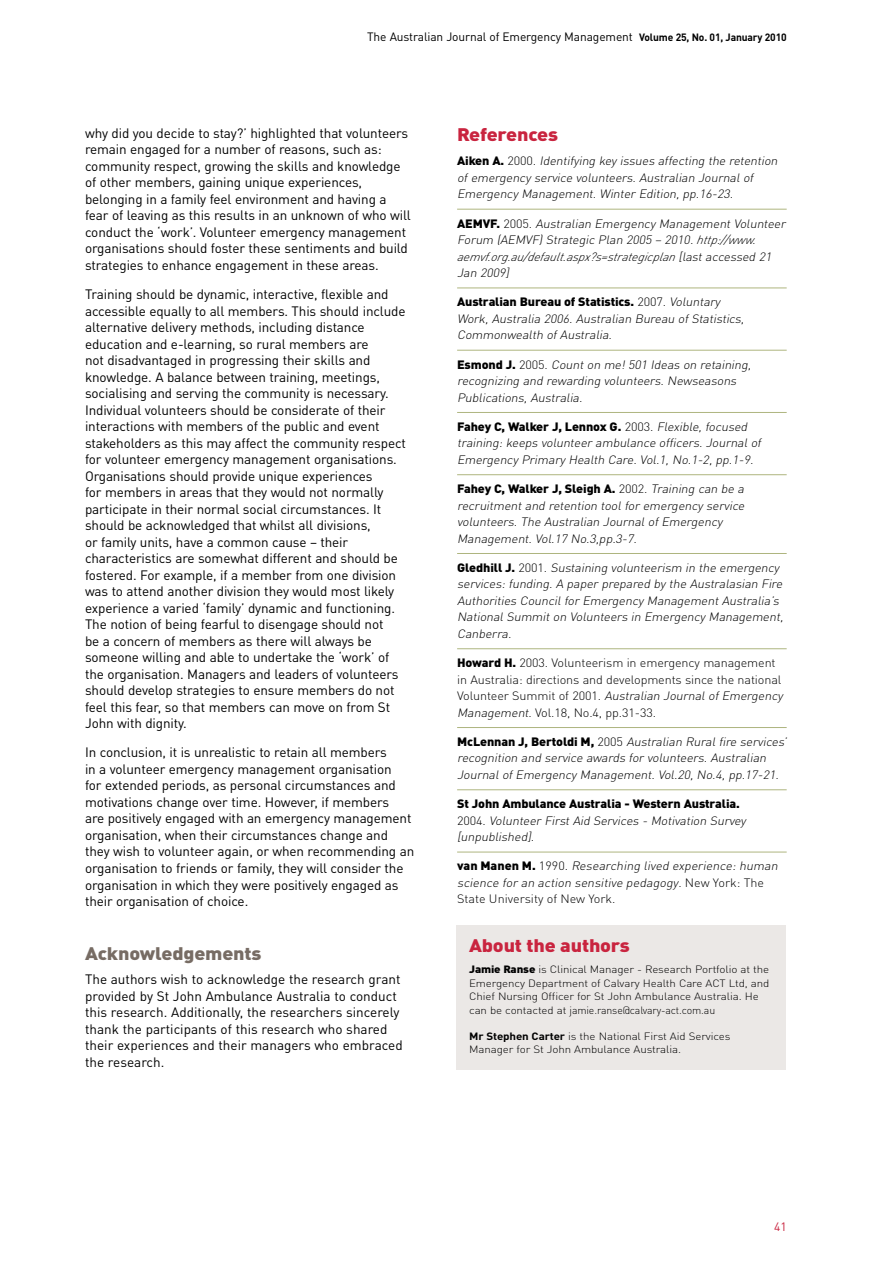
<style>
.page{position:relative;width:893px;height:1263px;background:#fff}
.page>*{position:absolute;margin:0;border:0;box-sizing:border-box;transform-origin:0 0}
.Red_Sub_Heading{font:900 18px "DINOT";letter-spacing:-.01em;color:#c9243f;scale:1.1 1}
.Grey_Sub_Heading{font:900 18px "DINOT";letter-spacing:-.01em;color:#776c64;scale:1.1 1}
.Body_Text{font:13.5px/16.5px "DINOT";letter-spacing:-.01em;color:#000}
.Ref_Line_below{font:italic 300 12px/16.5px "DINOT";color:#000;scale:1.05 1}
.Ref_Line_below-2{font:300 12px/16.5px "DINOT";letter-spacing:-.01em;color:#000;scale:1.05 1}
.t1{font:12px "DINOT";letter-spacing:-.01em;color:#000}
.t2{font:12px "DINOT";color:#c9243f}
.t3{font:300 10.5px/13.5px "DINOT";letter-spacing:-.01em;color:#000;scale:1.1 1}
.s1{font-weight:700;font-size:10.5px}
.s2{font-weight:900;font-style:normal}
.s3{font-style:normal}
.s4{font-style:inherit}
.s5{font-weight:900}
.s6{font-style:italic}
.s7{font-weight:700}
</style>
<div class="page">
<hr style="left:457px;top:209px;width:330px;height:1px;background:#aeb57f">
<hr style="left:457px;top:288px;width:330px;height:1px;background:#aeb57f">
<hr style="left:457px;top:350px;width:330px;height:1px;background:#aeb57f">
<hr style="left:457px;top:412px;width:330px;height:1px;background:#aeb57f">
<hr style="left:457px;top:474px;width:330px;height:1px;background:#aeb57f">
<hr style="left:457px;top:553px;width:330px;height:1px;background:#aeb57f">
<hr style="left:457px;top:648px;width:330px;height:1px;background:#aeb57f">
<hr style="left:457px;top:727px;width:330px;height:1px;background:#aeb57f">
<hr style="left:457px;top:789px;width:330px;height:1px;background:#aeb57f">
<hr style="left:457px;top:852px;width:330px;height:1px;background:#aeb57f">
<div style="left:456px;top:926px;width:330px;height:144px;background:#ebe8e6"></div>
<p class="t1" style="left:367px;top:29px;width:421px">The Australian Journal of Emergency Management <span class="s1">Volume 25, No. 01, January 2010</span></p>
<p class="Body_Text" style="left:85px;top:125px;width:327px">why did you decide to stay?’ highlighted that volunteers remain engaged for a number of reasons, such as: community respect, growing the skills and knowledge of other members, gaining unique experiences, belonging in a family feel environment and having a fear of leaving as this results in an unknown of who will conduct the ‘work’. Volunteer emergency management organisations should foster these sentiments and build strategies to enhance engagement in these areas.</p>
<p class="Body_Text" style="left:85px;top:286px;width:323px">Training should be dynamic, interactive, flexible and accessible equally to all members. This should include alternative delivery methods, including distance education and e-learning, so rural members are<br>not disadvantaged in progressing their skills and knowledge. A balance between training, meetings, socialising and serving the community is necessary.<br>Individual volunteers should be considerate of their interactions with members of the public and event stakeholders as this may affect the community respect for volunteer emergency management organisations.<br>Organisations should provide unique experiences<br>for members in areas that they would not normally participate in their normal social circumstances. It should be acknowledged that whilst all divisions,<br>or family units, have a common cause – their characteristics are somewhat different and should be fostered. For example, if a member from one division was to attend another division they would most likely experience a varied ‘family’ dynamic and functioning.<br>The notion of being fearful to disengage should not<br>be a concern of members as there will always be someone willing and able to undertake the ‘work’ of the organisation. Managers and leaders of volunteers should develop strategies to ensure members do not feel this fear, so that members can move on from St John with dignity.</p>
<p class="Body_Text" style="left:85px;top:744px;width:331px">In conclusion, it is unrealistic to retain all members<br>in a volunteer emergency management organisation<br>for extended periods, as personal circumstances and motivations change over time. However, if members<br>are positively engaged with an emergency management organisation, when their circumstances change and they wish to volunteer again, or when recommending an organisation to friends or family, they will consider the organisation in which they were positively engaged as their organisation of choice.</p>
<p class="Grey_Sub_Heading" style="left:85px;top:942px;width:162px">Acknowledgements</p>
<p class="Body_Text" style="left:85px;top:971px;width:319px">The authors wish to acknowledge the research grant provided by St John Ambulance Australia to conduct this research. Additionally, the researchers sincerely thank the participants of this research who shared their experiences and their managers who embraced the research.</p>
<p class="Red_Sub_Heading" style="left:457px;top:123px;width:93px">References</p>
<p class="Ref_Line_below" style="left:457px;top:153px;width:309px"><span class="s2">Ai ke n A.</span> <span class="s3">2 0 0 0</span> .Identifying key issues affecting the retention ofemergency service volunteers.Australian Journalof<br>Emergency Management.Winter Edition,pp.16-23.</p>
<p class="Ref_Line_below" style="left:457px;top:215px;width:317px"><span class="s2">AE MVF.</span> <span class="s3">2 0 0 5 .</span> Australian Emergency ManagementVolunteer Forum (AEMVF)Strategic Plan 2005 – 2010.<span class="s4">http ://www. aemvf.org.au/default.aspx?s=strategicplan</span> [lastaccessed 21<br>Jan 2009]</p>
<p class="Ref_Line_below" style="left:457px;top:294px;width:277px"><span class="s2">Australian Bureau of Statistics.</span> <span class="s3">2007.</span> Voluntary<br>Work,Australia 2006.Australian Bureau ofStatistics,<br>Commonwealth ofAustralia.</p>
<p class="Ref_Line_below" style="left:457px;top:356px;width:284px"><span class="s2">Esmond J .</span> <span class="s3">2 0 0 5 .</span> Counton me!501 Ideas on retaining, recognizing and rewarding volunteers.Newseasons<br>Publications,Australia.</p>
<p class="Ref_Line_below" style="left:457px;top:418px;width:293px"><span class="s2">Fahey C, Walker J, Lennox G.</span> <span class="s3">2003.</span> Flexible,focused training:keeps volunteer ambulance officers.Journalof<br>Emergency Primary Health Care.Vol.1,No.1-2,pp.1-9.</p>
<p class="Ref_Line_below" style="left:457px;top:480px;width:278px"><span class="s2">Fahey C, Walker J, Sleigh A.</span> <span class="s3">2002.</span> Training can be a recruitmentand retention toolfor emergency service volunteers.The Australian JournalofEmergency Management.Vol.17 No.3,pp.3-7.</p>
<p class="Ref_Line_below" style="left:457px;top:559px;width:315px"><span class="s2">Gled h i ll J .</span> <span class="s3">2 0 0 1 .</span> Sustaining volunteerism in the emergency services:funding.A paper prepared by the Australasian Fire Authorities Councilfor Emergency ManagementAustralia’s NationalSummiton Volunteers in Emergency Management, Canberra.</p>
<p class="Ref_Line_below-2" style="left:457px;top:654px;width:314px"><span class="s5">Howard H.</span> 2003. Volunteerism in emergency management in Australia: directions and developments since the national Vo lu n te e r S u m m i t of 2 0 0 1 . <span class="s6">Australian JournalofEmergency Management</span>. Vol.18, No.4, pp.31-33.</p>
<p class="Ref_Line_below" style="left:457px;top:733px;width:318px"><span class="s2">McLen na n J , Bertold i M ,</span> <span class="s3">2 0 0 5</span> Australian Ruralfire services’ recognition and service awards for volunteers.Australian<br>JournalofEmergency Management.Vol.20,No.4,pp.17-21.</p>
<p class="Ref_Line_below" style="left:457px;top:795px;width:279px"><span class="s2">St John Ambulance Australia - Western Australia.<br></span><span class="s3">2 0 0 4 .</span> Volunteer FirstAid Services - Motivation Survey [unpublished].</p>
<p class="Ref_Line_below" style="left:457px;top:858px;width:309px"><span class="s2">va n M a n e n M .</span> <span class="s3">1 9 9 0 .</span> Researching lived experience:human science for an action sensitive pedagogy<span class="s3">. N ew Yo r k : T h e<br>State University of New York.</span></p>
<p class="Red_Sub_Heading" style="left:469px;top:933px;width:148px">About the authors</p>
<p class="t3" style="left:469px;top:962px;width:274px"><span class="s5">Jamie Ranse</span> is Clinical Manager - Research Portfolio at the Emergency Department of Calvary Health Care ACT Ltd, and Chief Nursing Officer for St John Ambulance Australia. He can be contacted at jamie.ranse@calvary-act.com.au</p>
<p class="t3" style="left:469px;top:1029px;width:239px"><span class="s7">Mr Stephen Carter</span> is the National First Aid Services<br>Manager for St John Ambulance Australia.</p>
<p class="t2" style="left:774px;top:1219px;width:14px">41</p>
</div>
